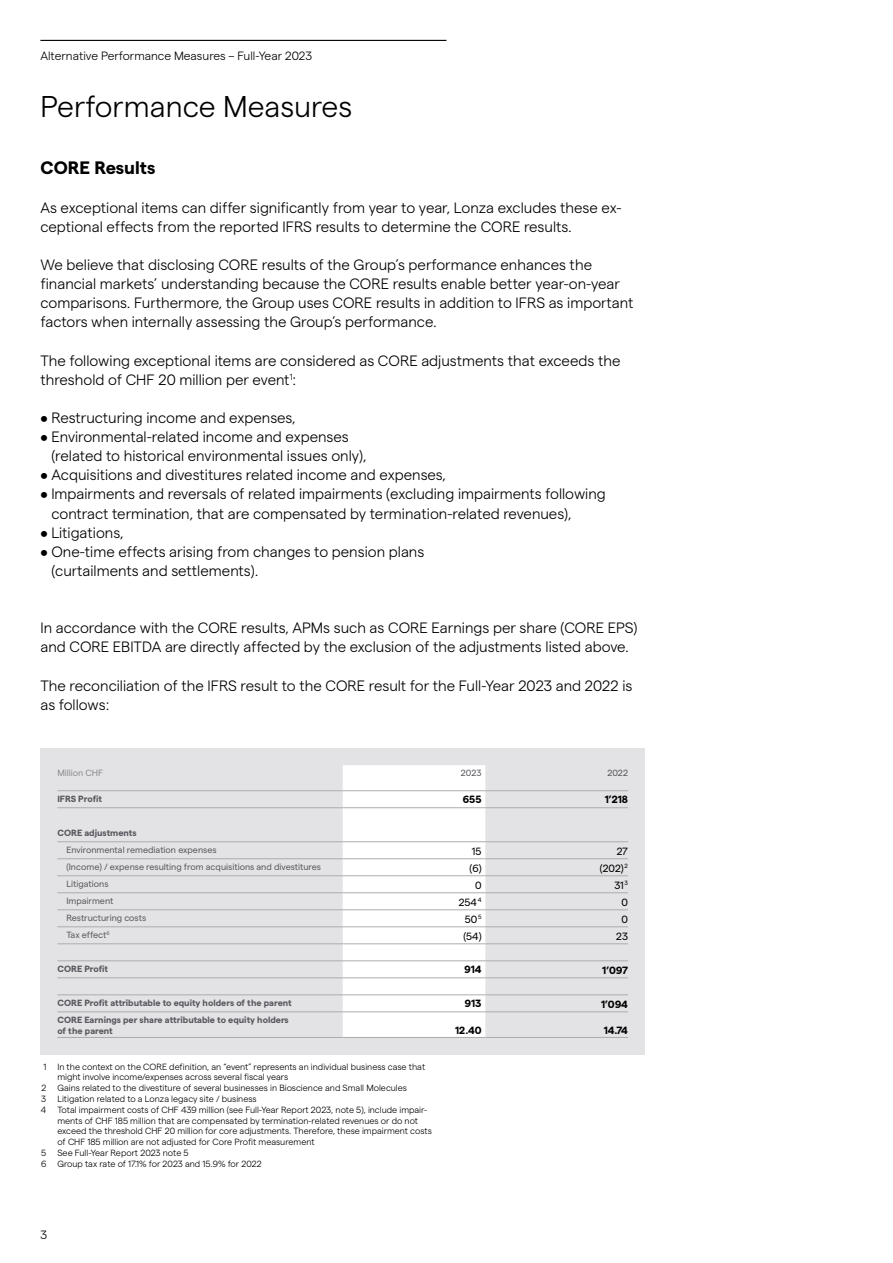
<style>
.page{position:relative;width:893px;height:1263px;background:#fff}
.page>*{position:absolute;margin:0;border:0;box-sizing:border-box;transform-origin:0 0}
._01__Headline-1__20_pt{font:300 30px "Matter";color:#000}
._02__Headline-2__13_pt{font:700 18px "Matter";color:#000}
._01__Copy__10_pt{font:300 15px/19.2px "Matter";color:#000}
.t1{font:300 12px "Matter";color:#000}
._2020_Table_-_Figures{font:700 10.5px "Matter";color:#000}
._2020_Table_-_Figures-2{font:10.5px "Matter";color:#000}
._02__Small_Copy__6_pt{font:300 9px/10.8px "Matter";color:#000}
._2020_Table_-_Line_Description_Header{font:700 9px/10.8px "Matter";color:#58585f}
._2020_Table_-_Line_Description_Header-2{font:9px "Matter";color:#58585f}
._2020_Table_-_Line_Description_Header-3{font:9px "Matter";color:#8d8c92}
._2020_Table_-_Figures_Header{font:9px "Matter";color:#58585f}
</style>
<div class="page">
<hr style="left:40px;top:40px;width:406px;height:1px;background:#000">
<div style="left:40px;top:748px;width:605px;height:307px;background:#e3e2e4"></div>
<div style="left:343px;top:765px;width:142px;height:272px;background:#fff"></div>
<hr style="left:57px;top:790px;width:286px;height:1px;background:#adabb0">
<hr style="left:343px;top:790px;width:142px;height:1px;background:#adabb0">
<hr style="left:485px;top:790px;width:143px;height:1px;background:#adabb0">
<hr style="left:57px;top:807px;width:286px;height:1px;background:#adabb0">
<hr style="left:343px;top:807px;width:142px;height:1px;background:#adabb0">
<hr style="left:485px;top:807px;width:143px;height:1px;background:#adabb0">
<hr style="left:57px;top:841px;width:286px;height:1px;background:#adabb0">
<hr style="left:343px;top:841px;width:142px;height:1px;background:#adabb0">
<hr style="left:485px;top:841px;width:143px;height:1px;background:#adabb0">
<hr style="left:57px;top:858px;width:286px;height:1px;background:#adabb0">
<hr style="left:343px;top:858px;width:142px;height:1px;background:#adabb0">
<hr style="left:485px;top:858px;width:143px;height:1px;background:#adabb0">
<hr style="left:343px;top:875px;width:142px;height:1px;background:#adabb0">
<hr style="left:485px;top:875px;width:143px;height:1px;background:#adabb0">
<hr style="left:343px;top:892px;width:142px;height:1px;background:#adabb0">
<hr style="left:485px;top:892px;width:143px;height:1px;background:#adabb0">
<hr style="left:343px;top:909px;width:142px;height:1px;background:#adabb0">
<hr style="left:485px;top:909px;width:143px;height:1px;background:#adabb0">
<hr style="left:343px;top:926px;width:142px;height:1px;background:#adabb0">
<hr style="left:485px;top:926px;width:143px;height:1px;background:#adabb0">
<hr style="left:343px;top:943px;width:142px;height:1px;background:#adabb0">
<hr style="left:485px;top:943px;width:143px;height:1px;background:#adabb0">
<hr style="left:57px;top:960px;width:286px;height:1px;background:#adabb0">
<hr style="left:343px;top:960px;width:142px;height:1px;background:#adabb0">
<hr style="left:485px;top:960px;width:143px;height:1px;background:#adabb0">
<hr style="left:57px;top:977px;width:286px;height:1px;background:#adabb0">
<hr style="left:343px;top:977px;width:142px;height:1px;background:#adabb0">
<hr style="left:485px;top:977px;width:143px;height:1px;background:#adabb0">
<hr style="left:57px;top:994px;width:286px;height:1px;background:#adabb0">
<hr style="left:343px;top:994px;width:142px;height:1px;background:#adabb0">
<hr style="left:485px;top:994px;width:143px;height:1px;background:#adabb0">
<hr style="left:57px;top:1011px;width:286px;height:1px;background:#adabb0">
<hr style="left:343px;top:1011px;width:142px;height:1px;background:#adabb0">
<hr style="left:485px;top:1011px;width:143px;height:1px;background:#adabb0">
<hr style="left:57px;top:1037px;width:286px;height:1px;background:#adabb0">
<hr style="left:343px;top:1037px;width:142px;height:1px;background:#adabb0">
<hr style="left:485px;top:1037px;width:143px;height:1px;background:#adabb0">
<hr style="left:57px;top:875px;width:286px;height:1px;background:#adabb0">
<hr style="left:57px;top:892px;width:286px;height:1px;background:#adabb0">
<hr style="left:57px;top:909px;width:286px;height:1px;background:#adabb0">
<hr style="left:57px;top:926px;width:286px;height:1px;background:#adabb0">
<hr style="left:57px;top:943px;width:286px;height:1px;background:#adabb0">
<p class="t1" style="left:40px;top:47px;width:273px">Alternative Performance Measures – Full-Year 2023</p>
<p class="_01__Headline-1__20_pt" style="left:40px;top:85px;width:313px">Performance Measures</p>
<p class="_02__Headline-2__13_pt" style="left:40px;top:155px;width:117px">CORE Results</p>
<p class="_01__Copy__10_pt" style="left:40px;top:196px;width:583px">As exceptional items can differ significantly from year to year, Lonza excludes these ex&shy;ceptional effects from the reported IFRS results to determine the CORE results.</p>
<p class="_01__Copy__10_pt" style="left:40px;top:254px;width:594px">We believe that disclosing CORE results of the Group’s performance enhances the financial markets’ understanding because the CORE results enable better year-on-year comparisons. Furthermore, the Group uses CORE results in addition to IFRS as important factors when internally assessing the Group’s performance.</p>
<p class="_01__Copy__10_pt" style="left:40px;top:349px;width:582px">The following exceptional items are considered as CORE adjustments that exceeds the threshold of CHF 20 million per event<sup>1</sup>:</p>
<p class="_01__Copy__10_pt" style="left:40px;top:407px;width:257px">• Restructuring income and expenses,</p>
<p class="_01__Copy__10_pt" style="left:51px;top:426px;width:317px;text-indent:-11px">• Environmental-related income and expenses (related to historical environmental issues only),</p>
<p class="_01__Copy__10_pt" style="left:40px;top:464px;width:407px">• Acquisitions and divestitures related income and expenses,</p>
<p class="_01__Copy__10_pt" style="left:51px;top:483px;width:556px;text-indent:-11px">• Impairments and reversals of related impairments (excluding impairments following contract termination, that are compensated by termination-related revenues),</p>
<p class="_01__Copy__10_pt" style="left:40px;top:522px;width:85px">• Litigations,</p>
<p class="_01__Copy__10_pt" style="left:51px;top:541px;width:375px;text-indent:-11px">• One-time effects arising from changes to pension plans (curtailments and settlements).</p>
<p class="_01__Copy__10_pt" style="left:40px;top:617px;width:599px">In accordance with the CORE results, APMs such as CORE Earnings per share (CORE EPS) and CORE EBITDA are directly affected by the exclusion of the adjustments listed above.</p>
<p class="_01__Copy__10_pt" style="left:40px;top:675px;width:594px">The reconciliation of the IFRS result to the CORE result for the Full-Year 2023 and 2022 is as follows:</p>
<p class="_2020_Table_-_Line_Description_Header-3" style="left:57px;top:766px;width:47px">Million CHF</p>
<p class="_2020_Table_-_Figures_Header" style="left:461px;top:766px;width:22px">2023</p>
<p class="_2020_Table_-_Figures_Header" style="left:607px;top:766px;width:22px">2022</p>
<p class="_2020_Table_-_Line_Description_Header" style="left:57px;top:792px;width:46px">IFRS Profit</p>
<p class="_2020_Table_-_Figures" style="left:463px;top:791px;width:20px">655</p>
<p class="_2020_Table_-_Figures" style="left:605px;top:791px;width:25px">1’218</p>
<p class="_2020_Table_-_Line_Description_Header" style="left:57px;top:826px;width:81px">CORE adjustments</p>
<p class="_2020_Table_-_Line_Description_Header-2" style="left:66px;top:843px;width:152px">Environmental remediation expenses</p>
<p class="_2020_Table_-_Figures-2" style="left:472px;top:843px;width:11px">15</p>
<p class="_2020_Table_-_Figures-2" style="left:617px;top:843px;width:13px">27</p>
<p class="_2020_Table_-_Line_Description_Header-2" style="left:66px;top:860px;width:256px">(Income) / expense resulting from acquisitions and divestitures</p>
<p class="_2020_Table_-_Figures-2" style="left:470px;top:860px;width:13px">(6)</p>
<p class="_2020_Table_-_Figures-2" style="left:600px;top:860px;width:30px">(202)<sup>2</sup></p>
<p class="_2020_Table_-_Line_Description_Header-2" style="left:66px;top:877px;width:44px">Litigations</p>
<p class="_2020_Table_-_Figures-2" style="left:475px;top:878px;width:8px">0</p>
<p class="_2020_Table_-_Figures-2" style="left:614px;top:878px;width:15px">31<sup>3</sup></p>
<p class="_2020_Table_-_Line_Description_Header-2" style="left:66px;top:894px;width:48px">Impairment</p>
<p class="_2020_Table_-_Figures-2" style="left:459px;top:895px;width:24px">254<sup>4</sup></p>
<p class="_2020_Table_-_Figures-2" style="left:622px;top:895px;width:8px">0</p>
<p class="_2020_Table_-_Line_Description_Header-2" style="left:66px;top:911px;width:81px">Restructuring costs</p>
<p class="_2020_Table_-_Figures-2" style="left:465px;top:912px;width:18px">50<sup>5</sup></p>
<p class="_2020_Table_-_Figures-2" style="left:622px;top:912px;width:8px">0</p>
<p class="_2020_Table_-_Line_Description_Header-2" style="left:66px;top:928px;width:45px">Tax effect<sup>6</sup></p>
<p class="_2020_Table_-_Figures-2" style="left:463px;top:929px;width:20px">(54)</p>
<p class="_2020_Table_-_Figures-2" style="left:616px;top:929px;width:13px">23</p>
<p class="_2020_Table_-_Line_Description_Header" style="left:57px;top:962px;width:52px">CORE Profit</p>
<p class="_2020_Table_-_Figures" style="left:464px;top:961px;width:19px">914</p>
<p class="_2020_Table_-_Figures" style="left:602px;top:962px;width:27px">1’097</p>
<p class="_2020_Table_-_Line_Description_Header" style="left:57px;top:996px;width:236px">CORE Profit attributable to equity holders of the parent</p>
<p class="_2020_Table_-_Figures" style="left:465px;top:995px;width:18px">913</p>
<p class="_2020_Table_-_Figures" style="left:601px;top:996px;width:28px">1’094</p>
<p class="_2020_Table_-_Line_Description_Header" style="left:57px;top:1013px;width:233px">CORE Earnings per share attributable to equity holders of the parent</p>
<p class="_2020_Table_-_Figures" style="left:455px;top:1022px;width:28px">12.40</p>
<p class="_2020_Table_-_Figures" style="left:604px;top:1022px;width:26px">14.74</p>
<p class="_02__Small_Copy__6_pt" style="left:57px;top:1060px;width:369px;text-indent:-14px">1 In the context on the CORE definition, an “event” represents an individual business case that might involve income/expenses across several fiscal years</p>
<p class="_02__Small_Copy__6_pt" style="left:41px;top:1082px;width:367px">2 Gains related to the divestiture of several businesses in Bioscience and Small Molecules</p>
<p class="_02__Small_Copy__6_pt" style="left:41px;top:1093px;width:217px">3 Litigation related to a Lonza legacy site / business</p>
<p class="_02__Small_Copy__6_pt" style="left:57px;top:1103px;width:376px;text-indent:-16px">4 Total impairment costs of CHF 439 million (see Full-Year Report 2023, note 5), include impair&shy;ments of CHF 185 million that are compensated by termination-related revenues or do not exceed the threshold CHF 20 million for core adjustments. Therefore, these impairment costs of CHF 185 million are not adjusted for Core Profit measurement</p>
<p class="_02__Small_Copy__6_pt" style="left:41px;top:1147px;width:149px">5 See Full-Year Report 2023 note 5</p>
<p class="_02__Small_Copy__6_pt" style="left:41px;top:1157px;width:222px">6 Group tax rate of 17.1% for 2023 and 15.9% for 2022</p>
<p class="t1" style="left:40px;top:1226px;width:8px">3</p>
</div>
